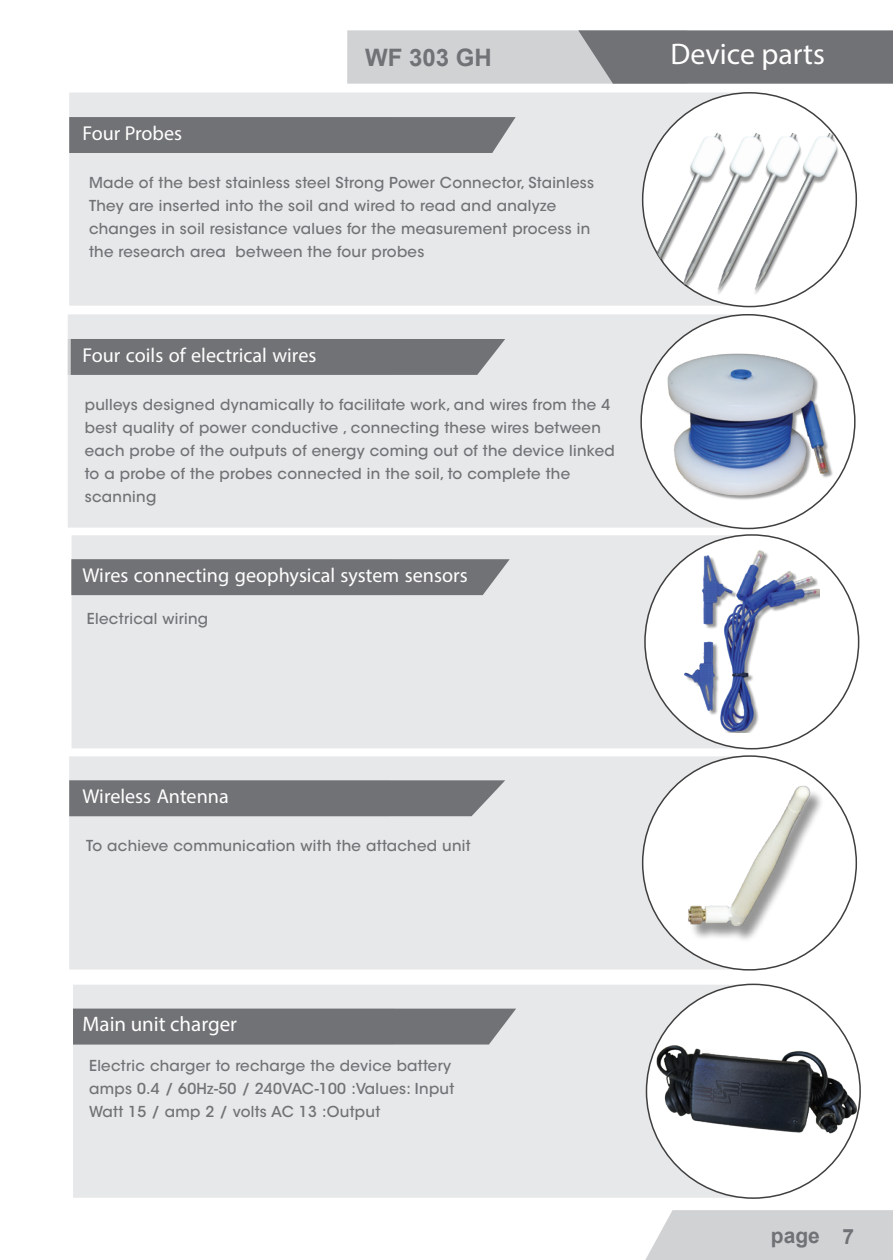
<style>
.page{position:relative;width:893px;height:1260px;background:#fff}
.page>*{position:absolute;margin:0;border:0;box-sizing:border-box;transform-origin:0 0}
.t1{font:30px "Myriad Pro";color:#fff}
.t2{font:700 24px "Arial";color:#717275}
.t3{font:21px "Myriad Pro";color:#fff}
.t4{font:700 21px "Arial";color:#717275}
.t5{font:20.1px "Myriad Pro";color:#fff}
.t6{font:500 15px/23.1px "ITC Avant Garde Std";letter-spacing:.02em;color:#717275}
</style>
<div class="page">
<div style="left:69px;top:92px;width:670px;height:213px;background:#e7e8e9"></div>
<div style="left:69px;top:756px;width:664px;height:213px;background:#e7e8e9"></div>
<div style="left:347px;top:30px;width:340px;height:54px;background:#d1d2d4"></div>
<svg style="left:578px;top:30px;width:315px;height:54px;background:#77787b"></svg>
<div style="left:69px;top:117px;width:447px;height:36px;background:#717275"></div>
<img style="left:812px;top:126px;width:32px;height:161px">
<img style="left:700px;top:133px;width:112px;height:169px">
<img style="left:670px;top:126px;width:105px;height:168px">
<img style="left:649px;top:126px;width:87px;height:146px">
<div style="left:69px;top:780px;width:436px;height:36px;background:#717275"></div>
<div style="left:68px;top:314px;width:669px;height:213px;background:#e7e8e9"></div>
<div style="left:71px;top:339px;width:434px;height:36px;background:#717275"></div>
<div style="left:72px;top:535px;width:679px;height:213px;background:#e7e8e9"></div>
<div style="left:71px;top:559px;width:439px;height:36px;background:#717275"></div>
<img style="left:650px;top:339px;width:195px;height:171px">
<img style="left:674px;top:768px;width:151px;height:178px">
<img style="left:685px;top:551px;width:134px;height:181px">
<div style="left:73px;top:985px;width:666px;height:212px;background:#e7e8e9"></div>
<div style="left:73px;top:1008px;width:443px;height:36px;background:#717275"></div>
<img style="left:645px;top:1039px;width:216px;height:105px">
<div style="left:646px;top:1210px;width:247px;height:49px;background:#d1d2d4"></div>
<h3 class="t5" style="left:83px;top:121px;width:101px">Four Probes</h3>
<h2 class="t2" style="left:365px;top:40px;width:128px">WF 303 GH</h2>
<h1 class="t1" style="left:670px;top:36px;width:156px">Device parts</h1>
<p class="t6" style="left:89px;top:171px;width:507px">Made of the best stainless steel Strong Power Connector, Stainless They are inserted into the soil and wired to read and analyze changes in soil resistance values for the measurement process in the research area between the four probes</p>
<h3 class="t5" style="left:83px;top:342px;width:235px">Four coils of electrical wires</h3>
<p class="t6" style="left:85px;top:393px;width:531px">pulleys designed dynamically to facilitate work, and wires from the 4 best quality of power conductive , connecting these wires between each probe of the outputs of energy coming out of the device linked to a probe of the probes connected in the soil, to complete the scanning</p>
<h3 class="t5" style="left:83px;top:563px;width:387px">Wires connecting geophysical system sensors</h3>
<p class="t6" style="left:87px;top:607px;width:123px">Electrical wiring</p>
<h3 class="t5" style="left:83px;top:783px;width:148px">Wireless Antenna</h3>
<p class="t6" style="left:86px;top:834px;width:386px">To achieve communication with the attached unit</p>
<h3 class="t3" style="left:83px;top:1010px;width:156px">Main unit charger</h3>
<p class="t6" style="left:89px;top:1053px;width:367px">Electric charger to recharge the device battery amps 0.4 / 60Hz-50 / 240VAC-100 :Values: Input<br>Watt 15 / amp 2 / volts AC 13 :Output</p>
<h3 class="t4" style="left:771px;top:1220px;width:85px">page 7</h3>
</div>
